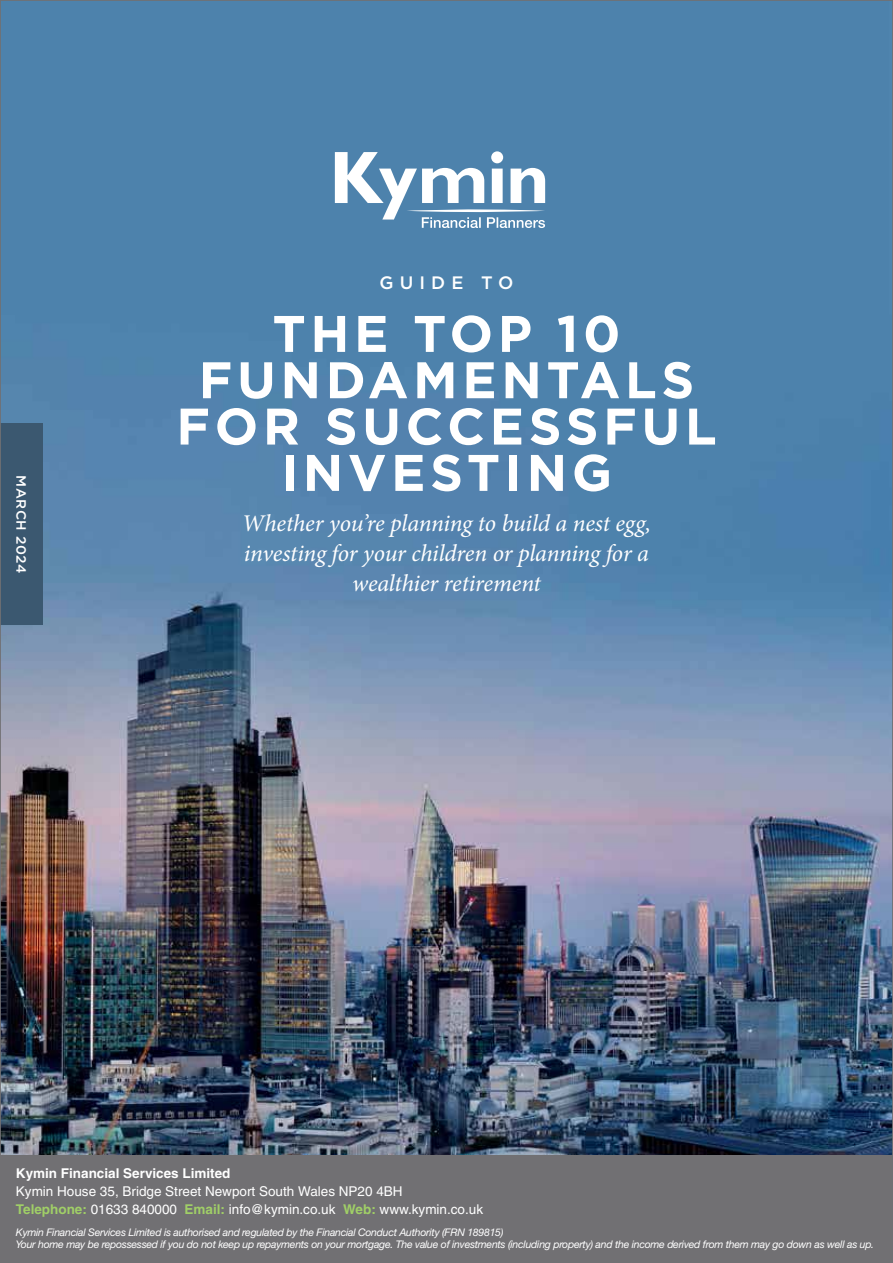
<style>
.page{position:relative;width:893px;height:1263px;background:#fff}
.page>*{position:absolute;margin:0;border:0;box-sizing:border-box;transform-origin:0 0}
.t1{font:700 51.3px/46.3px "Gotham HTF";letter-spacing:.09em;color:#fff;text-align:center}
.t2{font:italic 24px/30px "Minion Pro";letter-spacing:-.01em;color:#fff;text-align:center}
.t3{font:500 18px "Gotham HTF";letter-spacing:.34em;color:#fff}
.t4{font:13.5px/18px "Helvetica";color:#fff}
.t5{font:700 13.5px "Helvetica";color:#fff}
.t6{font:500 13.5px "Gotham HTF";letter-spacing:.04em;color:#fff}
.t7{font:italic 10.5px/12px "Helvetica Neue";letter-spacing:-.025em;color:#fff}
.s1{font-weight:700;color:#a0cf67}
</style>
<div class="page">
<img style="left:2px;top:2px;width:889px;height:1153px">
<div style="left:0;top:423px;width:43px;height:202px;background:#3b5870"></div>
<div style="left:0;top:1155px;width:893px;height:108px;background:#717073"></div>
<svg style="left:335px;top:151px;width:210px;height:77px"></svg>
<p class="t6" style="left:29px;top:475px;width:100px;rotate:90deg">MARCH 2024</p>
<h3 class="t3" style="left:379px;top:272px;width:136px">GUIDE TO</h3>
<h1 class="t1" style="left:176px;top:309px;width:542px">THE TOP 10<br>FUNDAMENTALS<br>FOR SUCCESSFUL<br>INVESTING</h1>
<h2 class="t2" style="left:242px;top:508px;width:410px">Whether you’re planning to build a nest egg, investing for your children or planning for a wealthier retirement</h2>
<p class="t5" style="left:16px;top:1165px;width:216px">Kymin Financial Services Limited</p>
<p class="t4" style="left:16px;top:1182px;width:469px">Kymin House 35, Bridge Street Newport South Wales NP20 4BH<br><span class="s1">Telephone:</span> 01633 840000 <span class="s1">Email:</span> info@kymin.co.uk <span class="s1">Web:</span> www.kymin.co.uk</p>
<p class="t7" style="left:16px;top:1226px;width:860px">Kymin Financial Services Limited is authorised and regulated by the Financial Conduct Authority (FRN 189815)<br>Your home may be repossessed if you do not keep up repayments on your mortgage. The value of investments (including property) and the income derived from them may go down as well as up.</p>
</div>
